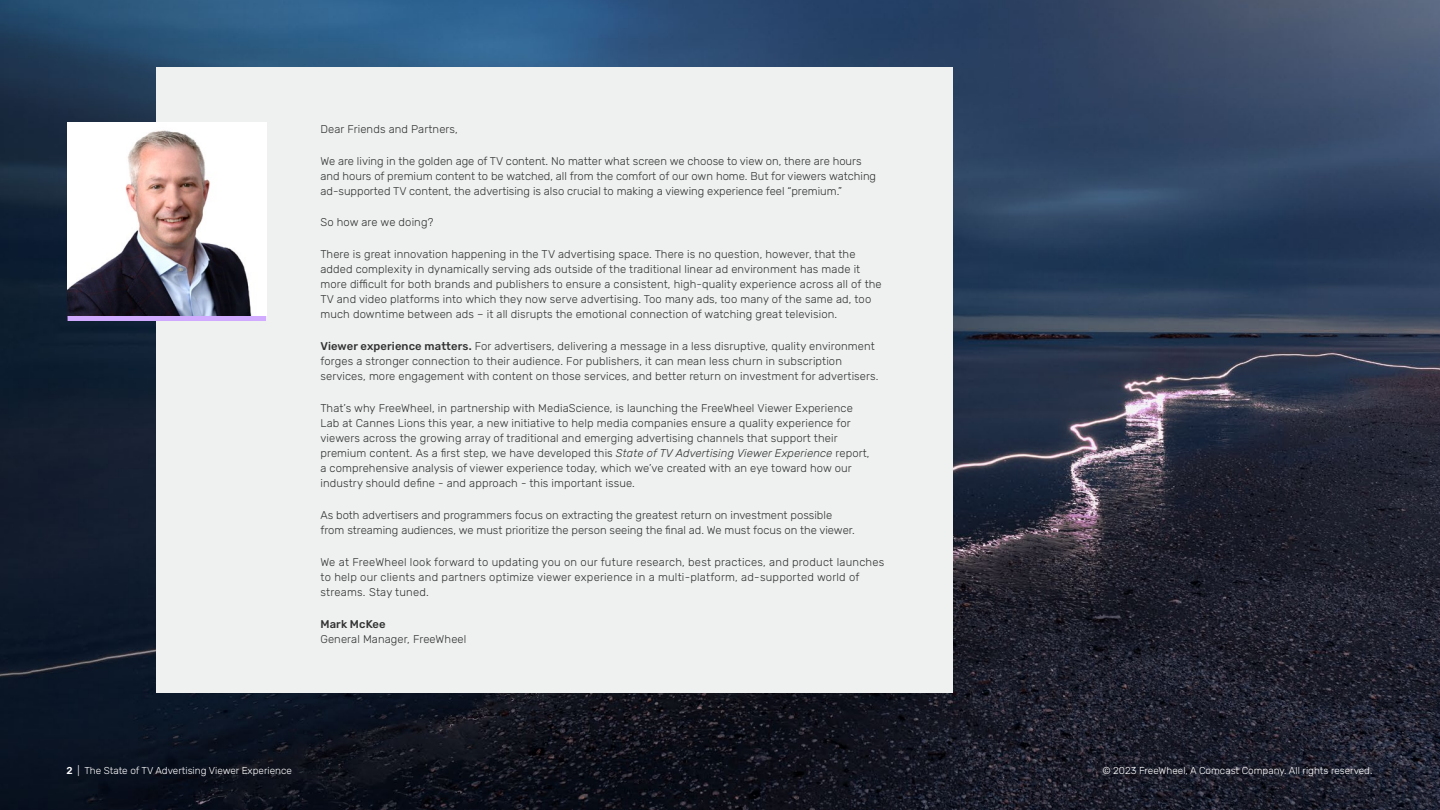
<style>
.page{position:relative;width:1440px;height:810px;background:#fff}
.page>*{position:absolute;margin:0;border:0;box-sizing:border-box;transform-origin:0 0}
.t1{font:300 11.25px/15px "Rubik";letter-spacing:.01em;color:#323232}
.t2{font:500 11.25px "Rubik";letter-spacing:.01em;color:#323232}
.t3{font:300 10px "Rubik";color:#fff}
.s1{font-weight:500}
.s2{font-style:italic}
</style>
<div class="page">
<img style="left:0;top:0;width:1440px;height:810px">
<div style="left:156px;top:68px;width:796px;height:625px;background:#eff1f1"></div>
<img style="left:68px;top:122px;width:198px;height:194px">
<div style="left:68px;top:316px;width:198px;height:5px;background:#d0abff"></div>
<p class="t1" style="left:320px;top:122px;width:139px">Dear Friends and Partners,</p>
<p class="t1" style="left:320px;top:154px;width:557px">We are living in the golden age of TV content. No matter what screen we choose to view on, there are hours and hours of premium content to be watched, all from the comfort of our own home. But for viewers watching ad-supported TV content, the advertising is also crucial to making a viewing experience feel “premium.”</p>
<p class="t1" style="left:320px;top:215px;width:114px">So how are we doing?</p>
<p class="t1" style="left:320px;top:247px;width:563px">There is great innovation happening in the TV advertising space. There is no question, however, that the added complexity in dynamically serving ads outside of the traditional linear ad environment has made it more difficult for both brands and publishers to ensure a consistent, high-quality experience across all of the TV and video platforms into which they now serve advertising. Too many ads, too many of the same ad, too much downtime between ads – it all disrupts the emotional connection of watching great television.</p>
<p class="t1" style="left:320px;top:339px;width:560px"><span class="s1">Viewer experience matters.</span> For advertisers, delivering a message in a less disruptive, quality environment forges a stronger connection to their audience. For publishers, it can mean less churn in subscription services, more engagement with content on those services, and better return on investment for advertisers.</p>
<p class="t1" style="left:320px;top:401px;width:551px">That’s why FreeWheel, in partnership with MediaScience, is launching the FreeWheel Viewer Experience Lab at Cannes Lions this year, a new initiative to help media companies ensure a quality experience for viewers across the growing array of traditional and emerging advertising channels that support their premium content. As a first step, we have developed this <span class="s2">State of TV Advertising Viewer Experience</span> report, a comprehensive analysis of viewer experience today, which we’ve created with an eye toward how our industry should define - and approach - this important issue.</p>
<p class="t1" style="left:320px;top:508px;width:536px">As both advertisers and programmers focus on extracting the greatest return on investment possible from streaming audiences, we must prioritize the person seeing the final ad. We must focus on the viewer.</p>
<p class="t1" style="left:320px;top:555px;width:565px">We at FreeWheel look forward to updating you on our future research, best practices, and product launches to help our clients and partners optimize viewer experience in a multi-platform, ad-supported world of streams. Stay tuned.</p>
<p class="t2" style="left:320px;top:617px;width:67px">Mark McKee</p>
<p class="t1" style="left:320px;top:632px;width:147px">General Manager, FreeWheel</p>
<p class="t3" style="left:67px;top:765px;width:227px"><span class="s1">2</span> | The State of TV Advertising Viewer Experience</p>
<p class="t3" style="left:1102px;top:765px;width:272px">© 2023 FreeWheel, A Comcast Company. All rights reserved.</p>
</div>
